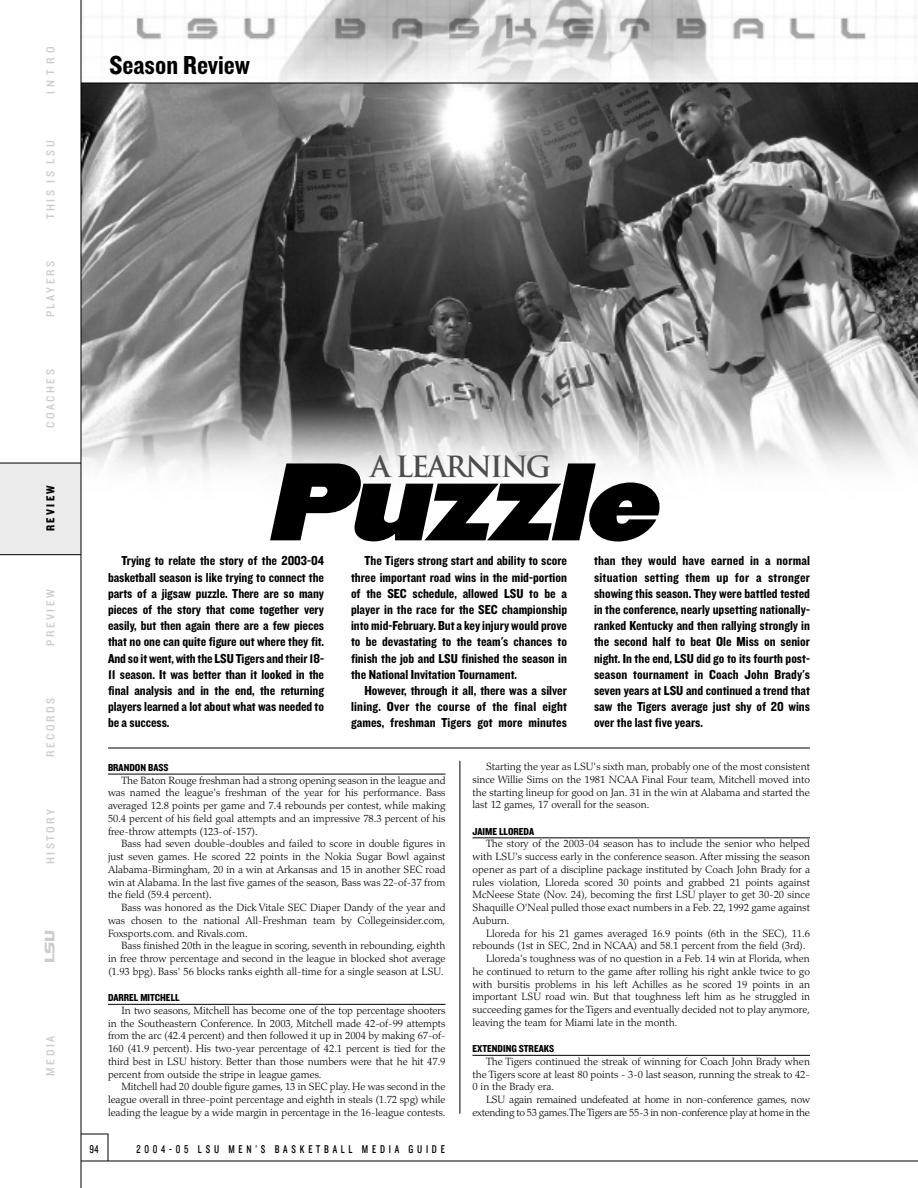
<style>
.page{position:relative;width:918px;height:1188px;background:#fff}
.page>*{position:absolute;margin:0;border:0;box-sizing:border-box;transform-origin:0 0}
.t1{font:italic 96.15px "Champion HTF Heavyweight";color:#000}
.t2{font:700 28.5px "Trajan";letter-spacing:-.065em;color:#4d4d4d}
.t3{font:27px "Champion HTF Jr Bold 10 Middlewt";color:#000}
.t4{font:13.5px/16.2px "Champion HTF Jr Bold 10 Middlewt";color:#000;text-align:justify}
.t5{font:12px "Champion HTF Junior 10 Middlewt";letter-spacing:.21em;color:#ccc}
.t6{font:12px "Champion HTF Jr Bold 10 Middlewt";letter-spacing:.2em;color:#000}
.t7{font:12px "Geaux Extended";color:#ccc}
.t8{font:11.7px "Champion HTF Junior 10 Middlewt";letter-spacing:.415em;color:#000;scale:.77 1}
.t9{font:300 10.5px/12.8px "Palatino";color:#000;text-align:justify}
.t10{font:300 10.5px/12.8px "Palatino";letter-spacing:-.025em;color:#000;text-align:right}
.t11{font:10.5px "Champion HTF Jr Bold 10 Middlewt";color:#000}
</style>
<div class="page">
<img style="left:82px;top:84px;width:836px;height:393px">
<hr style="left:108px;top:774px;width:338px;height:1px;background:#000">
<hr style="left:108px;top:1004px;width:338px;height:1px;background:#000">
<hr style="left:472px;top:837px;width:338px;height:1px;background:#000">
<hr style="left:472px;top:1055px;width:338px;height:1px;background:#000">
<hr style="left:81px;top:1161px;width:837px;height:1px;background:#000">
<svg style="left:82px;top:1134px;width:27px;height:27px"></svg>
<img style="left:82px;top:0;width:836px;height:83px">
<div style="left:0;top:463px;width:81px;height:92px;background:#ebebeb"></div>
<hr style="left:0;top:554px;width:81px;height:1px;background:#000">
<hr style="left:0;top:463px;width:81px;height:1px;background:#000">
<hr style="left:81px;top:0;width:1px;height:1188px;background:#000">
<hr style="left:81px;top:83px;width:837px;height:1px;background:#000">
<hr style="left:108px;top:748px;width:702px;height:1px;background:#000">
<hr style="left:460px;top:761px;width:1px;height:353px;background:#000">
<p class="t5" style="left:43px;top:94px;width:50px;rotate:-90deg">INTRO</p>
<p class="t5" style="left:43px;top:219px;width:80px;rotate:-90deg">THIS IS LSU</p>
<p class="t5" style="left:43px;top:317px;width:58px;rotate:-90deg">PLAYERS</p>
<p class="t5" style="left:43px;top:428px;width:60px;rotate:-90deg">COACHES</p>
<p class="t6" style="left:43px;top:531px;width:48px;rotate:-90deg">REVIEW</p>
<p class="t5" style="left:43px;top:646px;width:58px;rotate:-90deg">PREVIEW</p>
<p class="t5" style="left:43px;top:757px;width:61px;rotate:-90deg">RECORDS</p>
<p class="t5" style="left:43px;top:864px;width:57px;rotate:-90deg">HISTORY</p>
<p class="t7" style="left:43px;top:962px;width:33px;rotate:-90deg">LSU</p>
<p class="t5" style="left:43px;top:1076px;width:41px;rotate:-90deg">MEDIA</p>
<h3 class="t3" style="left:110px;top:49px;width:142px">Season Review</h3>
<h2 class="t2" style="left:370px;top:450px;width:182px">A LEARNING</h2>
<h1 class="t1" style="left:267px;top:451px;width:408px">Puzzle</h1>
<p class="t4" style="left:108px;top:553px;width:218px;text-indent:14px">Trying to relate the story of the 2003-04 basketball season is like trying to connect the parts of a jigsaw puzzle. There are so many pieces of the story that come together very easily, but then again there are a few pieces that no one can quite figure out where they fit.<br>And so it went, with the LSU Tigers and their 18- 11 season. It was better than it looked in the final analysis and in the end, the returning players learned a lot about what was needed to be a success.</p>
<p class="t4" style="left:351px;top:553px;width:218px;text-indent:14px">The Tigers strong start and ability to score three important road wins in the mid-portion of the SEC schedule, allowed LSU to be a player in the race for the SEC championship into mid-February. But a key injury would prove to be devastating to the team's chances to finish the job and LSU finished the season in the National Invitation Tournament.</p>
<p class="t4" style="left:351px;top:682px;width:218px;text-indent:14px">However, through it all, there was a silver lining. Over the course of the final eight games, freshman Tigers got more minutes</p>
<p class="t4" style="left:594px;top:553px;width:218px">than they would have earned in a normal situation setting them up for a stronger showing this season. They were battled tested in the conference, nearly upsetting nationally&shy;ranked Kentucky and then rallying strongly in the second half to beat Ole Miss on senior night. In the end, LSU did go to its fourth post&shy;season tournament in Coach John Brady's seven years at LSU and continued a trend that saw the Tigers average just shy of 20 wins over the last five years.</p>
<p class="t11" style="left:108px;top:761px;width:62px">BRANDON BASS</p>
<p class="t9" style="left:108px;top:775px;width:339px;text-indent:13px">The Baton Rouge freshman had a strong opening season in the league and was named the league's freshman of the year for his performance. Bass averaged 12.8 points per game and 7.4 rebounds per contest, while making 50.4 percent of his field goal attempts and an impressive 78.3 percent of his free-throw attempts (123-of-157).</p>
<p class="t9" style="left:108px;top:838px;width:339px;text-indent:13px">Bass had seven double-doubles and failed to score in double figures in just seven games. He scored 22 points in the Nokia Sugar Bowl against Alabama-Birmingham, 20 in a win at Arkansas and 15 in another SEC road win at Alabama. In the last five games of the season, Bass was 22-of-37 from the field (59.4 percent).</p>
<p class="t9" style="left:108px;top:902px;width:339px;text-indent:13px">Bass was honored as the Dick Vitale SEC Diaper Dandy of the year and was chosen to the national All-Freshman team by Collegeinsider.com, Foxsports.com. and Rivals.com.</p>
<p class="t9" style="left:108px;top:940px;width:339px;text-indent:13px">Bass finished 20th in the league in scoring, seventh in rebounding, eighth in free throw percentage and second in the league in blocked shot average (1.93 bpg). Bass' 56 blocks ranks eighth all-time for a single season at LSU.</p>
<p class="t11" style="left:108px;top:991px;width:73px">DARREL MITCHELL</p>
<p class="t9" style="left:108px;top:1005px;width:339px;text-indent:13px">In two seasons, Mitchell has become one of the top percentage shooters in the Southeastern Conference. In 2003, Mitchell made 42-of-99 attempts from the arc (42.4 percent) and then followed it up in 2004 by making 67-of-160 (41.9 percent). His two-year percentage of 42.1 percent is tied for the third best in LSU history. Better than those numbers were that he hit 47.9 percent from outside the stripe in league games.</p>
<p class="t9" style="left:108px;top:1081px;width:339px;text-indent:14px">Mitchell had 20 double figure games, 13 in SEC play. He was second in the league overall in three-point percentage and eighth in steals (1.72 spg) while leading the league by a wide margin in percentage in the 16-league contests.</p>
<p class="t8" style="left:90px;top:1142px;width:13px">94</p>
<p class="t8" style="left:137px;top:1142px;width:402px">2004-05 LSU MEN’S BASKETBALL MEDIA GUIDE</p>
<p class="t9" style="left:473px;top:761px;width:339px;text-indent:13px">Starting the year as LSU's sixth man, probably one of the most consistent since Willie Sims on the 1981 NCAA Final Four team, Mitchell moved into the starting lineup for good on Jan. 31 in the win at Alabama and started the last 12 games, 17 overall for the season.</p>
<p class="t11" style="left:472px;top:825px;width:63px">JAIME LLOREDA</p>
<p class="t9" style="left:473px;top:838px;width:339px;text-indent:13px">The story of the 2003-04 season has to include the senior who helped with LSU's success early in the conference season. After missing the season opener as part of a discipline package instituted by Coach John Brady for a rules violation, Lloreda scored 30 points and grabbed 21 points against McNeese State (Nov. 24), becoming the first LSU player to get 30-20 since Shaquille O'Neal pulled those exact numbers in a Feb. 22, 1992 game against Auburn.</p>
<p class="t9" style="left:486px;top:928px;width:326px">Lloreda for his 21 games averaged 16.9 points (6th in the SEC), 11.6</p>
<p class="t9" style="left:473px;top:940px;width:335px">rebounds (1st in SEC, 2nd in NCAA) and 58.1 percent from the field (3rd).</p>
<p class="t9" style="left:486px;top:953px;width:326px">Lloreda's toughness was of no question in a Feb. 14 win at Florida, when</p>
<p class="t9" style="left:473px;top:966px;width:339px">he continued to return to the game after rolling his right ankle twice to go</p>
<p class="t9" style="left:473px;top:979px;width:339px">with bursitis problems in his left Achilles as he scored 19 points in an</p>
<p class="t9" style="left:473px;top:991px;width:339px">important LSU road win. But that toughness left him as he struggled in</p>
<p class="t9" style="left:473px;top:1004px;width:339px">succeeding games for the Tigers and eventually decided not to play anymore,</p>
<p class="t9" style="left:473px;top:1017px;width:206px">leaving the team for Miami late in the month.</p>
<p class="t11" style="left:472px;top:1042px;width:83px">EXTENDING STREAKS</p>
<p class="t9" style="left:473px;top:1056px;width:339px;text-indent:13px">The Tigers continued the streak of winning for Coach John Brady when the Tigers score at least 80 points - 3-0 last season, running the streak to 42- 0 in the Brady era.</p>
<p class="t10" style="left:473px;top:1094px;width:339px">LSU again remained undefeated at home in non-conference games, now extending to 53 games.The Tigers are 55-3 in non-conference play at home in the</p>
</div>
